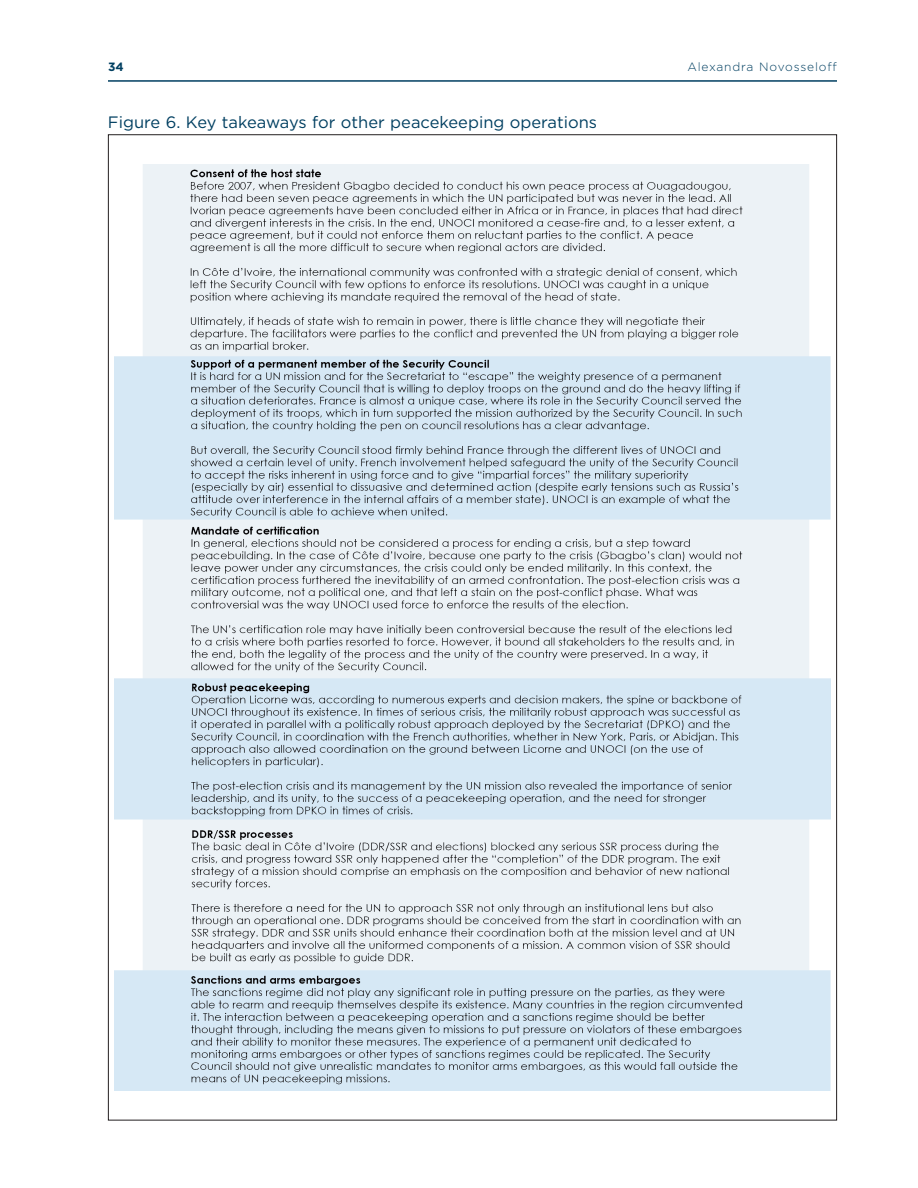
<style>
.page{position:relative;width:918px;height:1188px;background:#fff}
.page>*{position:absolute;margin:0;border:0;box-sizing:border-box;transform-origin:0 0}
.t1{font:16.5px "Gotham";color:#003f61}
.t2{font:300 12px "Gotham";letter-spacing:.07em;color:#003f61}
.t3{font:700 12px "Gotham";color:#003f61}
</style>
<div class="page">
<hr style="left:108px;top:80px;width:729px;height:2px;background:#003f61">
<img style="left:114px;top:164px;width:717px;height:927px">
<p class="t3" style="left:108px;top:59px;width:17px">34</p>
<p class="t2" style="left:687px;top:59px;width:151px">Alexandra Novosseloff</p>
<p class="t1" style="left:108px;top:113px;width:491px">Figure 6. Key takeaways for other peacekeeping operations</p>
</div>
